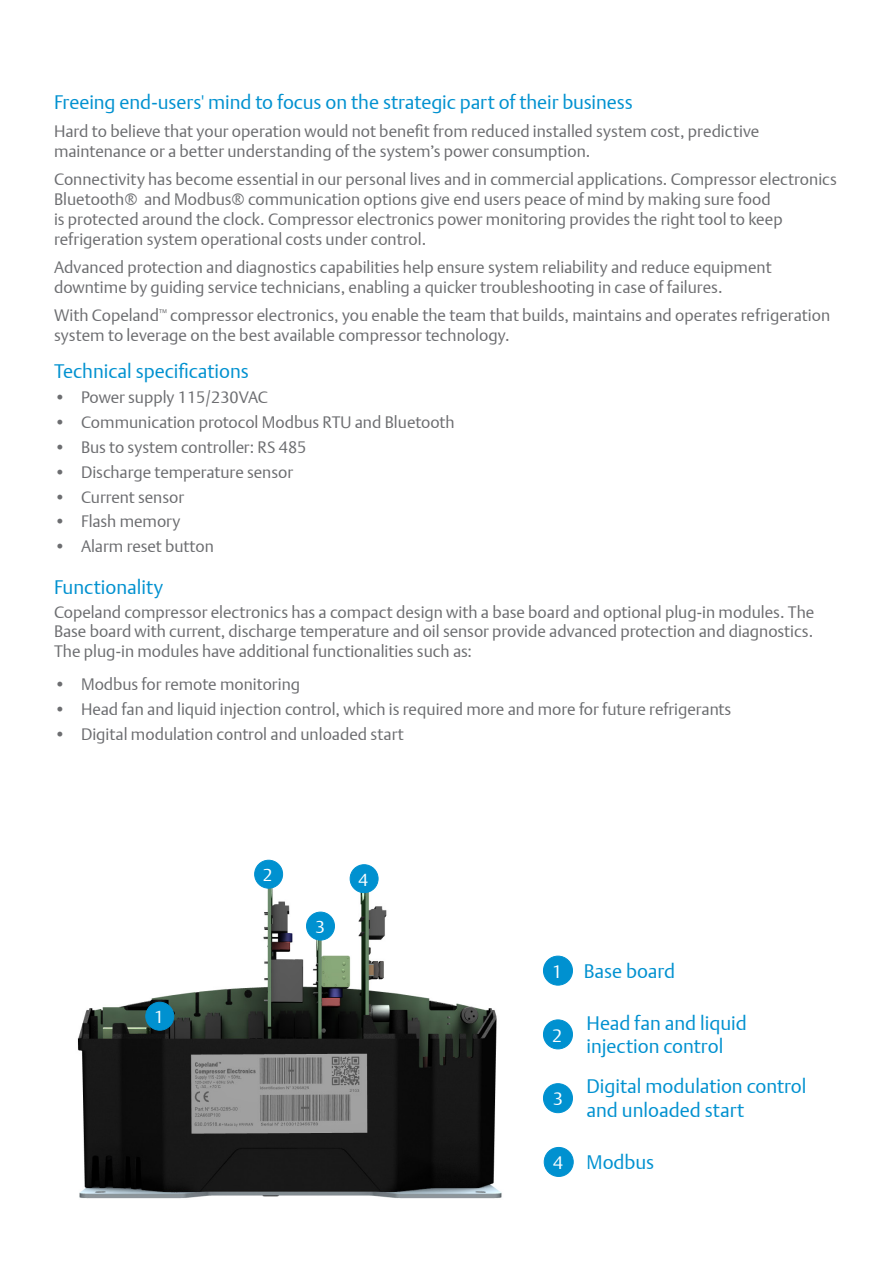
<style>
.page{position:relative;width:893px;height:1263px;background:#fff}
.page>*{position:absolute;margin:0;border:0;box-sizing:border-box;transform-origin:0 0}
.t1{font:19.5px/23.4px "DTL Argo T Light";color:#0091d0}
.t2{font:18px "DTL Argo T Light";color:#fff}
.t3{font:17.4px "DTL Argo T Light";color:#fff}
.t4{font:16.5px/19.8px "DTL Argo T Light";color:#6c6d70}
</style>
<div class="page">
<img style="left:77px;top:859px;width:497px;height:340px">
<div style="left:146px;top:1002px;width:28px;height:28px;background:#0091d0;border-radius:50%"></div>
<div style="left:145px;top:1002px;width:29px;height:28px;border:1px solid #0091d0;border-radius:50%"></div>
<div style="left:255px;top:860px;width:28px;height:28px;background:#0091d0;border-radius:50%"></div>
<div style="left:254px;top:860px;width:29px;height:28px;border:1px solid #0091d0;border-radius:50%"></div>
<div style="left:307px;top:912px;width:27px;height:28px;background:#0091d0;border-radius:50%"></div>
<div style="left:306px;top:912px;width:29px;height:28px;border:1px solid #0091d0;border-radius:50%"></div>
<div style="left:350px;top:865px;width:28px;height:28px;background:#0091d0;border-radius:50%"></div>
<div style="left:350px;top:864px;width:28px;height:29px;border:1px solid #0091d0;border-radius:50%"></div>
<div style="left:543px;top:956px;width:29px;height:29px;background:#0091d0;border-radius:50%"></div>
<div style="left:543px;top:956px;width:30px;height:29px;border:1px solid #0091d0;border-radius:50%"></div>
<div style="left:543px;top:1020px;width:29px;height:29px;background:#0091d0;border-radius:50%"></div>
<div style="left:543px;top:1019px;width:30px;height:30px;border:1px solid #0091d0;border-radius:50%"></div>
<div style="left:543px;top:1084px;width:29px;height:29px;background:#0091d0;border-radius:50%"></div>
<div style="left:543px;top:1083px;width:30px;height:30px;border:1px solid #0091d0;border-radius:50%"></div>
<div style="left:544px;top:1147px;width:29px;height:29px;background:#0091d0;border-radius:50%"></div>
<div style="left:544px;top:1147px;width:30px;height:30px;border:1px solid #0091d0;border-radius:50%"></div>
<p class="t1" style="left:54px;top:90px;width:580px">Freeing end-users' mind to focus on the strategic part of their business</p>
<p class="t4" style="left:54px;top:121px;width:707px">Hard to believe that your operation would not benefit from reduced installed system cost, predictive maintenance or a better understanding of the system’s power consumption.</p>
<p class="t4" style="left:54px;top:169px;width:784px">Connectivity has become essential in our personal lives and in commercial applications. Compressor electronics Bluetooth® and Modbus® communication options give end users peace of mind by making sure food<br>is protected around the clock. Compressor electronics power monitoring provides the right tool to keep refrigeration system operational costs under control.</p>
<p class="t4" style="left:54px;top:257px;width:719px">Advanced protection and diagnostics capabilities help ensure system reliability and reduce equipment downtime by guiding service technicians, enabling a quicker troubleshooting in case of failures.</p>
<p class="t4" style="left:54px;top:305px;width:778px">With Copeland<sup>™</sup> compressor electronics, you enable the team that builds, maintains and operates refrigeration system to leverage on the best available compressor technology.</p>
<p class="t1" style="left:54px;top:359px;width:196px">Technical specifications</p>
<p class="t4" style="left:54px;top:387px;width:216px">• Power supply 115/230VAC</p>
<p class="t4" style="left:54px;top:412px;width:402px">• Communication protocol Modbus RTU and Bluetooth</p>
<p class="t4" style="left:54px;top:437px;width:254px">• Bus to system controller: RS 485</p>
<p class="t4" style="left:54px;top:462px;width:241px">• Discharge temperature sensor</p>
<p class="t4" style="left:54px;top:487px;width:132px">• Current sensor</p>
<p class="t4" style="left:54px;top:512px;width:128px">• Flash memory</p>
<p class="t4" style="left:54px;top:536px;width:161px">• Alarm reset button</p>
<p class="t1" style="left:54px;top:575px;width:111px">Functionality</p>
<p class="t4" style="left:54px;top:602px;width:762px;text-align:justify">Copeland compressor electronics has a compact design with a base board and optional plug-in modules. The Base board with current, discharge temperature and oil sensor provide advanced protection and diagnostics.<br>The plug-in modules have additional functionalities such as:</p>
<p class="t4" style="left:54px;top:674px;width:248px">• Modbus for remote monitoring</p>
<p class="t4" style="left:54px;top:699px;width:679px">• Head fan and liquid injection control, which is required more and more for future refrigerants</p>
<p class="t4" style="left:54px;top:724px;width:351px">• Digital modulation control and unloaded start</p>
<p class="t3" style="left:154px;top:1007px;width:11px">1</p>
<p class="t3" style="left:263px;top:865px;width:11px">2</p>
<p class="t3" style="left:316px;top:917px;width:11px">3</p>
<p class="t3" style="left:358px;top:869px;width:11px">4</p>
<p class="t2" style="left:552px;top:961px;width:12px">1</p>
<p class="t1" style="left:584px;top:959px;width:93px">Base board</p>
<p class="t1" style="left:586px;top:1011px;width:162px">Head fan and liquid injection control</p>
<p class="t2" style="left:552px;top:1024px;width:12px">2</p>
<p class="t2" style="left:553px;top:1088px;width:12px">3</p>
<p class="t1" style="left:586px;top:1075px;width:222px">Digital modulation control and unloaded start</p>
<p class="t2" style="left:553px;top:1152px;width:12px">4</p>
<p class="t1" style="left:586px;top:1150px;width:69px">Modbus</p>
</div>
